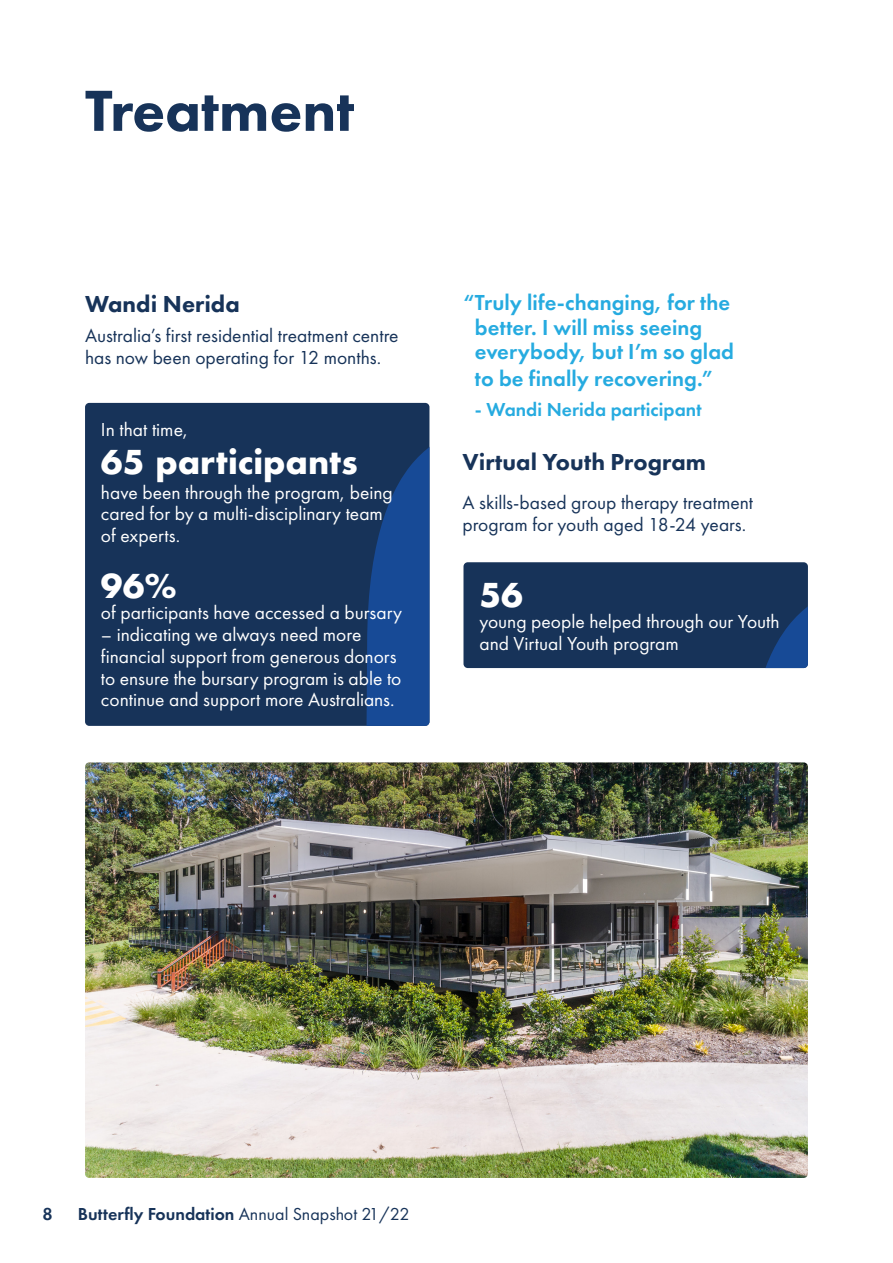
<style>
.page{position:relative;width:893px;height:1263px;background:#fff}
.page>*{position:absolute;margin:0;border:0;box-sizing:border-box;transform-origin:0 0}
.t1{font:800 60px "Futura PT";color:#173359}
.t2{font:700 31.95px "Futura";color:#fff}
.Body_Copy{font:800 24px "Futura PT";letter-spacing:.005em;color:#173359}
.Body_Heading{font:800 24px "Futura PT";color:#173359}
.Body_Copy-2{font:600 22.5px/24px "Futura PT";color:#26abe0}
.t3{font:19.5px/21.8px "Futura PT";color:#fff}
.Body_Copy-3{font:19.5px/21.8px "Futura PT";color:#173359}
.Body_Copy-4{font:600 19.5px "Futura PT";color:#26abe0}
.t4{font:600 18px "Futura PT";color:#173359}
.s1{font-weight:400}
</style>
<div class="page">
<img style="left:85px;top:762px;width:723px;height:416px">
<hr style="left:892px;top:0;width:1px;height:1263px;background:#eff7fd">
<div style="left:85px;top:403px;width:344px;height:323px;background:#173359;border-radius:4px"></div>
<svg style="left:320px;top:447px;width:109px;height:279px"></svg>
<div style="left:463px;top:562px;width:345px;height:106px;background:#173359;border-radius:4px"></div>
<svg style="left:765px;top:606px;width:43px;height:62px"></svg>
<p class="t1" style="left:85px;top:73px;width:271px">Treatment</p>
<p class="Body_Heading" style="left:85px;top:289px;width:156px">Wandi Nerida</p>
<p class="Body_Copy-3" style="left:85px;top:324px;width:315px">Australia’s first residential treatment centre has now been operating for 12 months.</p>
<p class="t3" style="left:101px;top:418px;width:89px">In that time,</p>
<p class="t2" style="left:101px;top:439px;width:258px">65 participants</p>
<p class="t3" style="left:101px;top:481px;width:293px">have been through the program, being cared for by a multi-disciplinary team of experts.</p>
<p class="t2" style="left:101px;top:562px;width:77px">96%</p>
<p class="t3" style="left:101px;top:602px;width:303px">of participants have accessed a bursary</p>
<p class="t3" style="left:101px;top:624px;width:302px">– indicating we always need more financial support from generous donors to ensure the bursary program is able to continue and support more Australians.</p>
<p class="Body_Copy-2" style="left:475px;top:291px;width:261px;text-indent:-11px">“Truly life-changing, for the better. I will miss seeing everybody, but I’m so glad</p>
<p class="Body_Copy-2" style="left:475px;top:366px;width:239px">to be finally recovering.”</p>
<p class="Body_Copy-4" style="left:475px;top:397px;width:228px">- Wandi Nerida participant</p>
<p class="Body_Copy" style="left:462px;top:447px;width:245px">Virtual Youth Program</p>
<p class="Body_Copy-3" style="left:462px;top:492px;width:292px">A skills-based group therapy treatment program for youth aged 18-24 years.</p>
<p class="t2" style="left:479px;top:571px;width:45px">56</p>
<p class="t3" style="left:479px;top:611px;width:302px">young people helped through our Youth and Virtual Youth program</p>
<p class="t4" style="left:43px;top:1203px;width:12px">8</p>
<p class="t4" style="left:78px;top:1203px;width:333px">Butterfly Foundation <span class="s1">Annual Snapshot 21/22</span></p>
</div>
